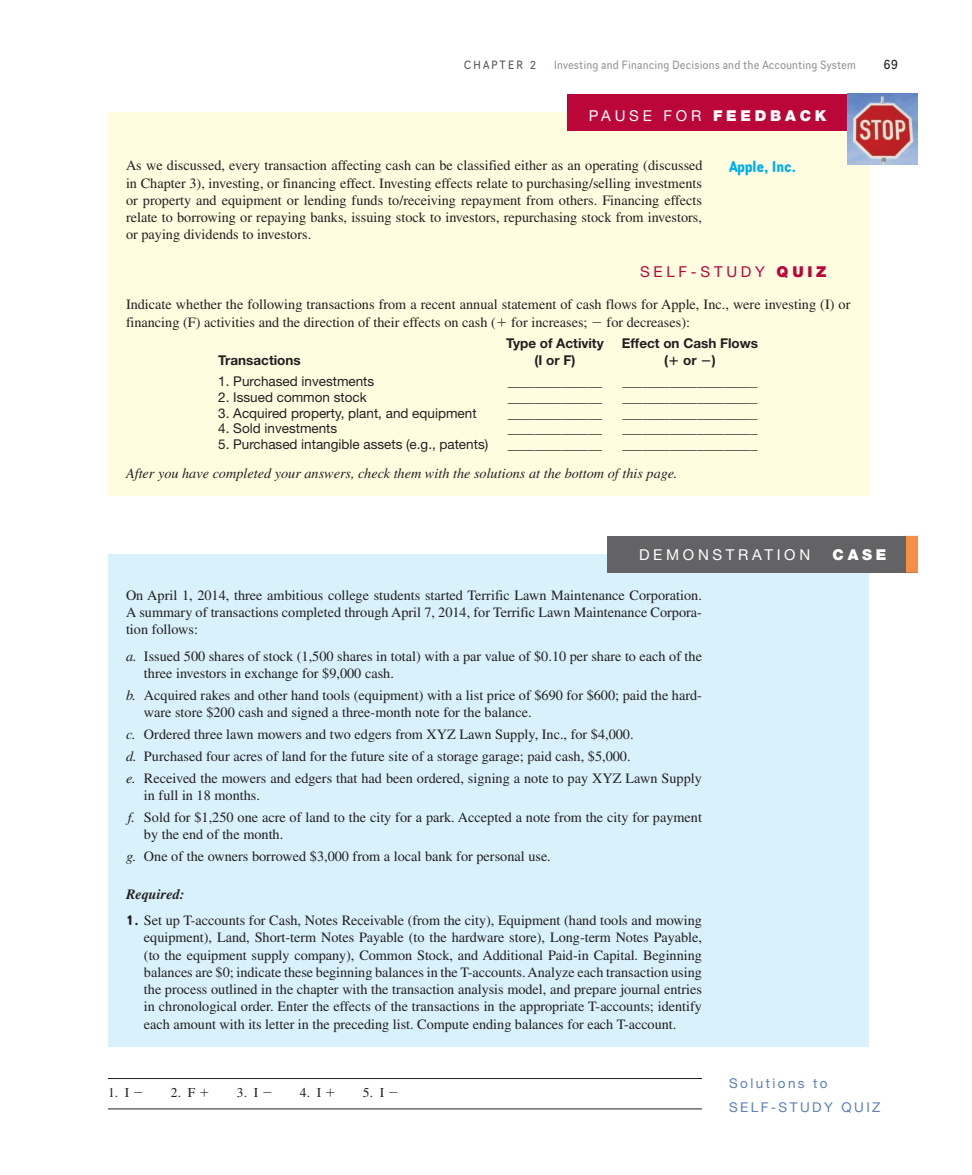
<style>
.page{position:relative;width:972px;height:1175px;background:#fff}
.page>*{position:absolute;margin:0;border:0;box-sizing:border-box;transform-origin:0 0}
.t1{font:700 15.75px "Scheme Rg";letter-spacing:-.03em;color:#00aeef}
.t2{font:15px "Helvetica Neue LT Std";letter-spacing:.245em;color:#fff}
.t3{font:15px "Helvetica Neue LT Std";letter-spacing:.25em;color:#ba0639}
.t4{font:900 15px "Helvetica Neue LT Std";color:#fff}
.t5{font:14.25px/17.2px "Times LT Std";color:#231f20}
.t6{font:italic 14.25px "Times LT Std";color:#231f20}
.t7{font:italic 700 14.25px "Times LT Std";color:#231f20}
.t8{font:13.5px "Helvetica Neue LT Std";color:#231f20}
.t9{font:700 13.5px/16.5px "Helvetica Neue LT Std";color:#231f20;text-align:center}
.t10{font:13.5px/24px "Helvetica Neue LT Std";letter-spacing:.18em;color:#5e80b5}
.t11{font:13.5px "Times LT Std";color:#231f20}
.t12{font:13.5px "Scheme Bk";color:#231f20}
.t13{font:12px "Scheme Bk";color:#939598}
.t14{font:12px "Scheme Bk";letter-spacing:.15em;color:#57585a}
.s1{font-weight:900}
.s2{font-style:italic}
.s3{font-family:"Scheme Rg";font-weight:700}
</style>
<div class="page">
<div style="left:108px;top:554px;width:760px;height:492px;background:#d9f1fb"></div>
<div style="left:108px;top:112px;width:760px;height:384px;background:#fffce0"></div>
<div style="left:567px;top:94px;width:281px;height:36px;background:#ba0639"></div>
<img style="left:848px;top:94px;width:70px;height:70px">
<hr style="left:108px;top:1078px;width:594px;height:1px;background:#231f20">
<hr style="left:108px;top:1108px;width:594px;height:1px;background:#231f20">
<div style="left:608px;top:536px;width:310px;height:36px;background:#636366"></div>
<div style="left:906px;top:536px;width:12px;height:36px;background:#f68f46"></div>
<p class="t14" style="left:464px;top:60px;width:74px">CHAPTER 2</p>
<p class="t13" style="left:554px;top:60px;width:304px">Investing and Financing Decisions and the Accounting System</p>
<p class="t12" style="left:884px;top:59px;width:16px">69</p>
<p class="t2" style="left:589px;top:110px;width:239px">PAUSE FOR <span class="s1">FEEDBACK</span></p>
<p class="t5" style="left:126px;top:158px;width:578px;text-align:justify">As we discussed, every transaction affecting cash can be classified either as an operating (discussed in Chapter 3), investing, or financing effect. Investing effects relate to purchasing/selling investments or property and equipment or lending funds to/receiving repayment from others. Financing effects relate to borrowing or repaying banks, issuing stock to investors, repurchasing stock from investors, or paying dividends to investors.</p>
<p class="t1" style="left:729px;top:161px;width:69px">Apple, Inc.</p>
<p class="t3" style="left:640px;top:266px;width:188px">SELF-STUDY <span class="s1">QUIZ</span></p>
<p class="t5" style="left:126px;top:297px;width:726px">Indicate whether the following transactions from a recent annual statement of cash flows for Apple, Inc., were investing (I) or financing (F) activities and the direction of their effects on cash ( for increases;</p>
<p class="t5" style="left:607px;top:314px;width:85px">for decreases):</p>
<p class="t9" style="left:218px;top:353px;width:84px">Transactions</p>
<p class="t8" style="left:218px;top:377px;width:158px">1. Purchased investments</p>
<p class="t8" style="left:218px;top:392px;width:150px">2. Issued common stock</p>
<p class="t9" style="left:506px;top:336px;width:99px">Type of Activity (I or F)</p>
<p class="t9" style="left:622px;top:336px;width:138px">Effect on Cash Flows ( or )</p>
<p class="t8" style="left:508px;top:377px;width:96px">______________</p>
<p class="t8" style="left:622px;top:377px;width:136px">____________________</p>
<p class="t8" style="left:508px;top:392px;width:96px">______________</p>
<p class="t8" style="left:622px;top:392px;width:136px">____________________</p>
<p class="t8" style="left:218px;top:408px;width:260px">3. Acquired property, plant, and equipment</p>
<p class="t8" style="left:508px;top:408px;width:96px">______________</p>
<p class="t8" style="left:622px;top:408px;width:136px">____________________</p>
<p class="t8" style="left:218px;top:423px;width:121px">4. Sold investments</p>
<p class="t8" style="left:508px;top:423px;width:96px">______________</p>
<p class="t8" style="left:622px;top:423px;width:136px">____________________</p>
<p class="t8" style="left:218px;top:439px;width:272px">5. Purchased intangible assets (e.g., patents)</p>
<p class="t8" style="left:508px;top:439px;width:96px">______________</p>
<p class="t8" style="left:622px;top:439px;width:137px">____________________</p>
<p class="t6" style="left:126px;top:468px;width:553px">After you have completed your answers, check them with the solutions at the bottom of this page.</p>
<p class="t2" style="left:639px;top:549px;width:173px">DEMONSTRATION</p>
<p class="t4" style="left:833px;top:549px;width:55px">CASE</p>
<p class="t5" style="left:126px;top:587px;width:578px;text-align:justify">On April 1, 2014, three ambitious college students started Terrific Lawn Maintenance Corporation.<br>A summary of transactions completed through April 7, 2014, for Terrific Lawn Maintenance Corpora&shy;tion follows:</p>
<p class="t5" style="left:144px;top:649px;width:560px;text-indent:-18px"><span class="s2">a.</span> Issued 500 shares of stock (1,500 shares in total) with a par value of $0.10 per share to each of the three investors in exchange for $9,000 cash.</p>
<p class="t5" style="left:144px;top:688px;width:559px;text-indent:-18px"><span class="s2">b.</span> Acquired rakes and other hand tools (equipment) with a list price of $690 for $600; paid the hard&shy;ware store $200 cash and signed a three-month note for the balance.</p>
<p class="t5" style="left:126px;top:725px;width:577px;line-height:21.8px"><span class="s2">c.</span> Ordered three lawn mowers and two edgers from XYZ Lawn Supply, Inc., for $4,000.<br><span class="s2">d.</span> Purchased four acres of land for the future site of a storage garage; paid cash, $5,000.<br><span class="s2">e.</span> Received the mowers and edgers that had been ordered, signing a note to pay XYZ Lawn Supply</p>
<p class="t5" style="left:128px;top:785px;width:576px;line-height:21.8px;text-indent:16px">in full in 18 months.<br><span class="s2">f.</span> Sold for $1,250 one acre of land to the city for a park. Accepted a note from the city for payment</p>
<p class="t5" style="left:126px;top:824px;width:426px;line-height:21.8px;text-indent:18px">by the end of the month.<br><span class="s2">g.</span> One of the owners borrowed $3,000 from a local bank for personal use.</p>
<p class="t7" style="left:126px;top:888px;width:60px">Required:</p>
<p class="t5" style="left:144px;top:913px;width:560px;text-align:justify;text-indent:-18px"><span class="s3">1.</span> Set up T-accounts for Cash, Notes Receivable (from the city), Equipment (hand tools and mowing equipment), Land, Short-term Notes Payable (to the hardware store), Long-term Notes Payable, (to the equipment supply company), Common Stock, and Additional Paid-in Capital. Beginning balances are $0; indicate these beginning balances in the T-accounts. Analyze each transaction using the process outlined in the chapter with the transaction analysis model, and prepare journal entries in chronological order. Enter the effects of the transactions in the appropriate T-accounts; identify each amount with its letter in the preceding list. Compute ending balances for each T-account.</p>
<p class="t11" style="left:108px;top:1088px;width:23px">1. I</p>
<p class="t11" style="left:171px;top:1088px;width:26px">2. F</p>
<p class="t11" style="left:237px;top:1088px;width:23px">3. I</p>
<p class="t11" style="left:300px;top:1088px;width:23px">4. I</p>
<p class="t11" style="left:363px;top:1088px;width:23px">5. I</p>
<p class="t10" style="left:729px;top:1072px;width:153px">Solutions to<br>SELF-STUDY QUIZ</p>
</div>
